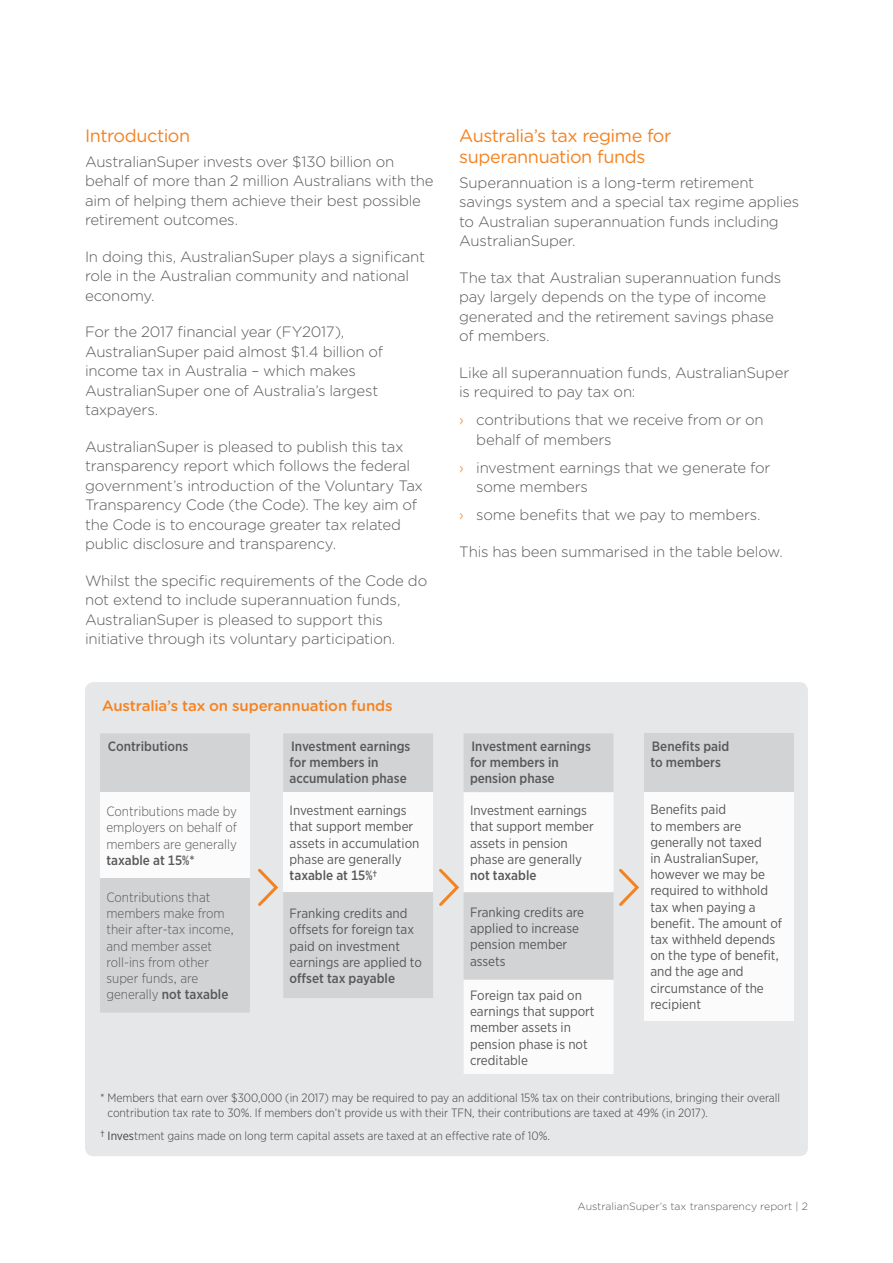
<style>
.page{position:relative;width:893px;height:1263px;background:#fff}
.page>*{position:absolute;margin:0;border:0;box-sizing:border-box;transform-origin:0 0}
.t1{font:18px/21px "Gotham Rounded";letter-spacing:-.025em;color:#f58220}
.t2{font:300 15px/19.5px "Gotham Rounded";letter-spacing:-.015em;color:#58595b}
.t3{font:500 15px "Gotham Rounded";letter-spacing:-.01em;color:#f58220}
.t4{font:13.5px/16.2px "Gotham Narrow";color:#58595b}
.t5{font:500 13.5px/16.2px "Gotham Narrow";color:#58595b}
.t6{font:300 13.5px/16.2px "Gotham Narrow";color:#58595b;text-align:justify}
.t7{font:300 12px/14.4px "Gotham Narrow";color:#414042}
.t8{font:300 10.5px "Gotham Rounded";color:#58595b}
.s1{font-weight:500}
.s2{color:#f58220}
.s3{font-weight:400;font-size:13.5px;color:#58595b}
.s4{font-weight:400}
</style>
<div class="page">
<div style="left:85px;top:682px;width:723px;height:474px;background:#e6e7e8;border-radius:9px"></div>
<div style="left:644px;top:733px;width:150px;height:59px;background:#d1d3d4"></div>
<div style="left:644px;top:792px;width:150px;height:228px;background:#fbfbfb"></div>
<svg style="left:100px;top:733px;width:540px;height:341px"></svg>
<p class="t1" style="left:85px;top:124px;width:107px">Introduction</p>
<p class="t2" style="left:85px;top:151px;width:350px">AustralianSuper invests over $130 billion on behalf of more than 2 million Australians with the aim of helping them achieve their best possible retirement outcomes.</p>
<p class="t2" style="left:85px;top:246px;width:342px">In doing this, AustralianSuper plays a significant role in the Australian community and national economy.</p>
<p class="t2" style="left:85px;top:321px;width:300px">For the 2017 financial year (FY2017), AustralianSuper paid almost $1.4 billion of income tax in Australia – which makes AustralianSuper one of Australia’s largest taxpayers.</p>
<p class="t2" style="left:85px;top:436px;width:340px">AustralianSuper is pleased to publish this tax transparency report which follows the federal government’s introduction of the Voluntary Tax Transparency Code (the Code). The key aim of the Code is to encourage greater tax related public disclosure and transparency.</p>
<p class="t2" style="left:85px;top:570px;width:344px">Whilst the specific requirements of the Code do not extend to include superannuation funds, AustralianSuper is pleased to support this initiative through its voluntary participation.</p>
<p class="t3" style="left:102px;top:695px;width:292px">Australia’s tax on superannuation funds</p>
<p class="t5" style="left:108px;top:738px;width:82px">Contributions</p>
<p class="t6" style="left:106px;top:803px;width:132px">Contributions made by employers on behalf of members are generally</p>
<p class="t5" style="left:106px;top:852px;width:90px">taxable at 15%*</p>
<p class="t6" style="left:106px;top:889px;width:129px;text-align:left">Contributions that members make from their after-tax income, and member asset roll-ins from other super funds, are generally <span class="s1">not taxable</span></p>
<p class="t5" style="left:290px;top:738px;width:122px">Investment earnings for members in accumulation phase</p>
<p class="t4" style="left:290px;top:802px;width:131px">Investment earnings that support member assets in accumulation phase are generally</p>
<p class="t5" style="left:290px;top:867px;width:89px">taxable at 15%†</p>
<p class="t4" style="left:290px;top:905px;width:134px">Franking credits and offsets for foreign tax paid on investment earnings are applied to</p>
<p class="t5" style="left:290px;top:970px;width:107px">offset tax payable</p>
<p class="t1" style="left:459px;top:124px;width:214px">Australia’s tax regime for superannuation funds</p>
<p class="t2" style="left:459px;top:172px;width:341px">Superannuation is a long-term retirement savings system and a special tax regime applies to Australian superannuation funds including AustralianSuper.</p>
<p class="t2" style="left:459px;top:267px;width:324px">The tax that Australian superannuation funds pay largely depends on the type of income generated and the retirement savings phase of members.</p>
<p class="t2" style="left:459px;top:362px;width:332px">Like all superannuation funds, AustralianSuper is required to pay tax on:</p>
<p class="t2" style="left:476px;top:409px;width:289px;text-indent:-17px"><span class="s2">›</span> contributions that we receive from or on behalf of members</p>
<p class="t2" style="left:476px;top:457px;width:296px;text-indent:-17px"><span class="s2">›</span> investment earnings that we generate for some members</p>
<p class="t2" style="left:459px;top:505px;width:303px"><span class="s2">›</span> some benefits that we pay to members.</p>
<p class="t2" style="left:459px;top:541px;width:325px">This has been summarised in the table below.</p>
<p class="t5" style="left:470px;top:738px;width:122px">Investment earnings for members in pension phase</p>
<p class="t4" style="left:470px;top:802px;width:125px">Investment earnings that support member assets in pension phase are generally</p>
<p class="t5" style="left:470px;top:867px;width:68px">not taxable</p>
<p class="t4" style="left:470px;top:904px;width:116px">Franking credits are applied to increase pension member assets</p>
<p class="t4" style="left:470px;top:987px;width:126px">Foreign tax paid on earnings that support member assets in pension phase is not creditable</p>
<p class="t5" style="left:650px;top:738px;width:81px">Benefits paid to members</p>
<p class="t4" style="left:650px;top:801px;width:133px">Benefits paid<br>to members are generally not taxed<br>in AustralianSuper, however we may be required to withhold tax when paying a benefit. The amount of tax withheld depends on the type of benefit, and the age and circumstance of the recipient</p>
<p class="t7" style="left:107px;top:1090px;width:674px;text-indent:-7px">* Members that earn over $300,000 (in 2017) may be required to pay an additional 15% tax on their contributions, bringing their overall contribution tax rate to 30%. If members don’t provide us with their TFN, their contributions are taxed at 49% (in 2017).</p>
<p class="t7" style="left:100px;top:1128px;width:451px"><span class="s3">†</span> <span class="s4">Inves</span>tment gains made on long term capital assets are taxed at an effective rate of 10%.</p>
<p class="t8" style="left:577px;top:1200px;width:232px">AustralianSuper’s tax transparency report | 2</p>
</div>
